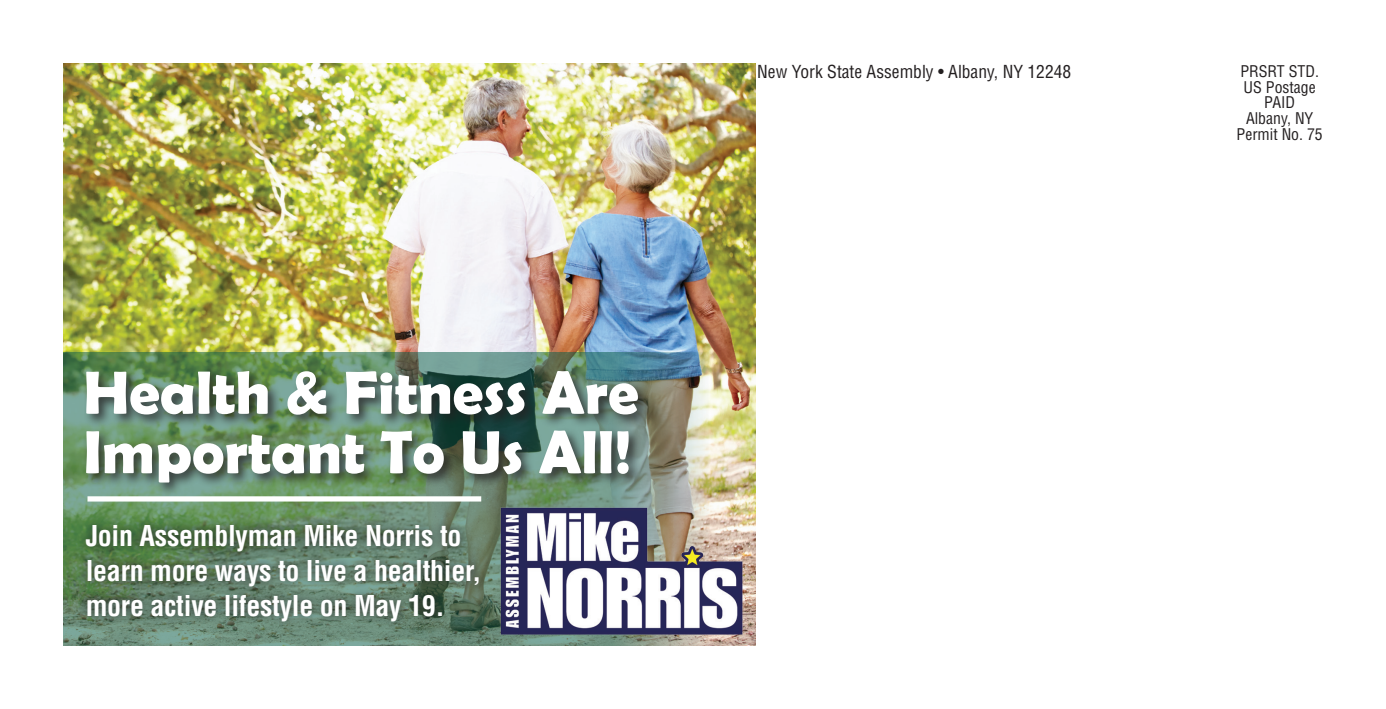
<style>
.page{position:relative;width:1386px;height:709px;background:#fff}
.page>*{position:absolute;margin:0;border:0;box-sizing:border-box;transform-origin:0 0}
.t1{font:700 condensed 28px/35px "Helvetica";letter-spacing:-.01em;color:#fff}
.t2{font:condensed 17.5px "Helvetica";color:#231f20}
.t3{font:condensed 15.75px "Helvetica";color:#231f20}
</style>
<div class="page">
<img style="left:63px;top:63px;width:693px;height:583px">
<img style="left:63px;top:352px;width:646px;height:294px">
<div style="left:83px;top:427px;width:560px;height:70px;background:#231f20;opacity:.75"></div>
<svg style="left:86px;top:430px;width:543px;height:52px"></svg>
<div style="left:83px;top:368px;width:569px;height:61px;background:#231f20;opacity:.75"></div>
<svg style="left:86px;top:371px;width:552px;height:44px"></svg>
<img style="left:494px;top:504px;width:258px;height:132px">
<div style="left:88px;top:496px;width:393px;height:5px;background:#fff"></div>
<div style="left:77px;top:516px;width:410px;height:114px;background:#231f20;opacity:.72"></div>
<p class="t1" style="left:86px;top:518px;width:397px">Join Assemblyman Mike Norris to learn more ways to live a healthier, more active lifestyle on May 19.</p>
<p class="t2" style="left:757px;top:61px;width:315px">New York State Assembly • Albany, NY 12248</p>
<p class="t3" style="left:1240px;top:61px;width:80px">PRSRT STD.</p>
<p class="t3" style="left:1244px;top:77px;width:74px">US Postage</p>
<p class="t3" style="left:1264px;top:93px;width:32px">PAID</p>
<p class="t3" style="left:1246px;top:109px;width:69px">Albany, NY</p>
<p class="t3" style="left:1237px;top:124px;width:88px">Permit No. 75</p>
</div>
